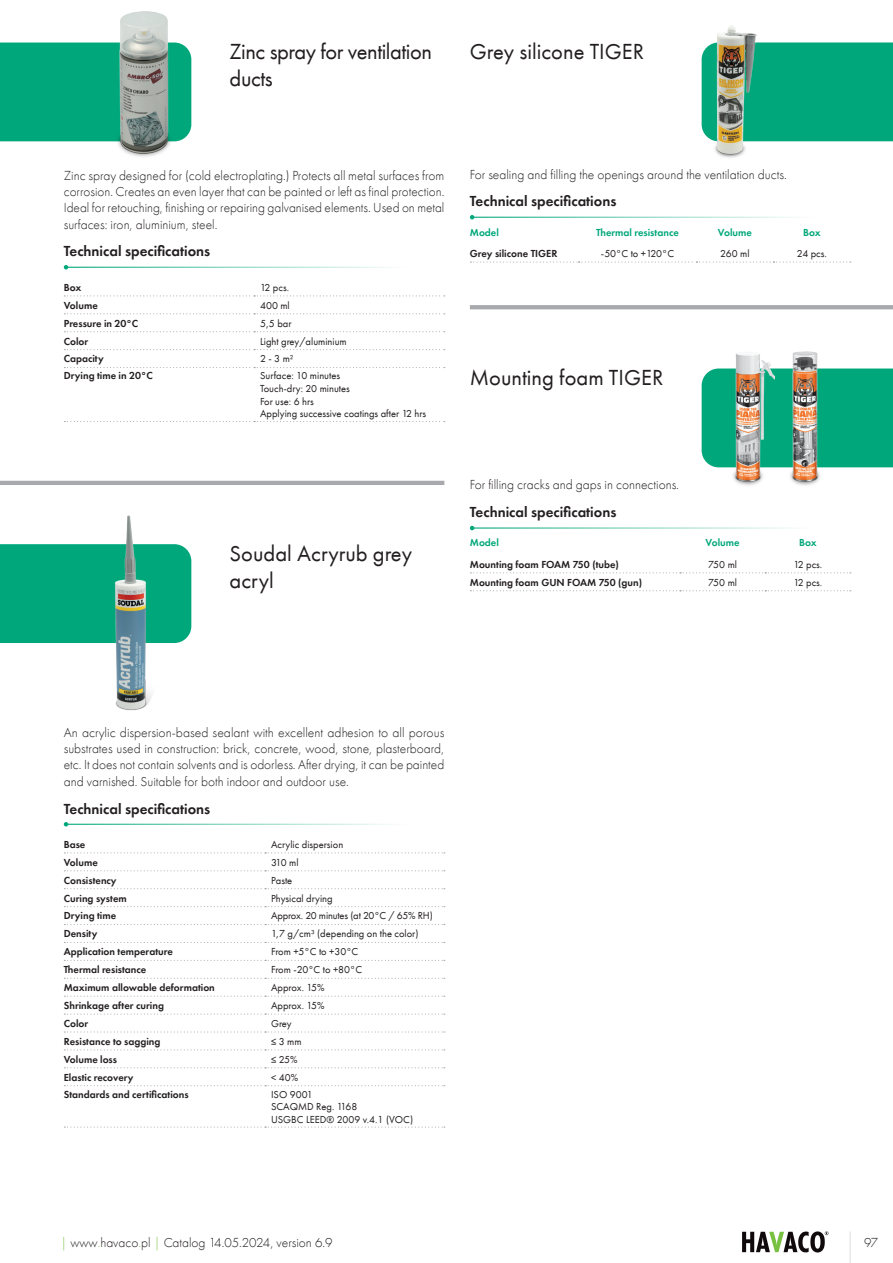
<style>
.page{position:relative;width:893px;height:1263px;background:#fff}
.page>*{position:absolute;margin:0;border:0;box-sizing:border-box;transform-origin:0 0}
.grupa_produktu{font:22.5px/27px "Futura PT Book";color:#231f20}
.grupa_produktu-2{font:22.5px/27px "Futura PT Book";letter-spacing:-.02em;color:#231f20}
.sekcja{font:15px "Futura PT Demi";color:#231f20}
.std_z_odstepem_po{font:13.5px/16.2px "Futura PT Light";color:#231f20;text-align:justify}
.styl_komórka_dane_tech{font:10.5px "Futura PT Book";color:#231f20}
.styl_kolumna_lewa{font:10.5px "Futura PT Demi";color:#231f20}
.styl_naglowek_tab_dane_tech{font:10.5px "Futura PT Demi";color:#00a77a}
.s1{color:#79c142}
</style>
<div class="page">
<hr style="left:0;top:481px;width:444px;height:4px;background:#a8a9ad">
<hr style="left:470px;top:305px;width:423px;height:4px;background:#a8a9ad">
<div style="left:0;top:43px;width:191px;height:98px;background:#00a77a"></div>
<svg style="left:64px;top:295px;width:381px;height:1px"></svg>
<svg style="left:64px;top:313px;width:381px;height:1px"></svg>
<svg style="left:64px;top:331px;width:381px;height:1px"></svg>
<svg style="left:64px;top:349px;width:381px;height:1px"></svg>
<svg style="left:64px;top:367px;width:381px;height:1px"></svg>
<svg style="left:64px;top:421px;width:381px;height:1px"></svg>
<hr style="left:66px;top:267px;width:378px;height:1px;background:#00a77a">
<svg style="left:64px;top:265px;width:4px;height:4px"></svg>
<img style="left:115px;top:11px;width:59px;height:146px">
<div style="left:0;top:544px;width:191px;height:99px;background:#00a77a"></div>
<svg style="left:64px;top:852px;width:381px;height:1px"></svg>
<svg style="left:64px;top:870px;width:381px;height:1px"></svg>
<svg style="left:64px;top:888px;width:381px;height:1px"></svg>
<svg style="left:64px;top:906px;width:381px;height:1px"></svg>
<svg style="left:64px;top:924px;width:381px;height:1px"></svg>
<svg style="left:64px;top:942px;width:381px;height:1px"></svg>
<svg style="left:64px;top:960px;width:381px;height:1px"></svg>
<svg style="left:64px;top:978px;width:381px;height:1px"></svg>
<svg style="left:64px;top:996px;width:381px;height:1px"></svg>
<svg style="left:64px;top:1013px;width:381px;height:2px"></svg>
<svg style="left:64px;top:1031px;width:381px;height:1px"></svg>
<svg style="left:64px;top:1049px;width:381px;height:1px"></svg>
<svg style="left:64px;top:1067px;width:381px;height:1px"></svg>
<svg style="left:64px;top:1085px;width:381px;height:1px"></svg>
<svg style="left:64px;top:1126px;width:381px;height:1px"></svg>
<hr style="left:66px;top:824px;width:378px;height:1px;background:#00a77a">
<svg style="left:64px;top:822px;width:4px;height:4px"></svg>
<div style="left:702px;top:42px;width:191px;height:99px;background:#00a77a"></div>
<svg style="left:470px;top:261px;width:381px;height:2px"></svg>
<hr style="left:472px;top:217px;width:378px;height:1px;background:#00a77a">
<svg style="left:470px;top:215px;width:4px;height:4px"></svg>
<div style="left:702px;top:368px;width:191px;height:99px;background:#00a77a"></div>
<svg style="left:470px;top:572px;width:381px;height:1px"></svg>
<svg style="left:470px;top:590px;width:381px;height:1px"></svg>
<hr style="left:472px;top:527px;width:378px;height:2px;background:#00a77a">
<svg style="left:470px;top:526px;width:4px;height:4px"></svg>
<img style="left:115px;top:515px;width:42px;height:195px">
<img style="left:787px;top:352px;width:36px;height:134px">
<img style="left:730px;top:353px;width:45px;height:133px">
<img style="left:712px;top:26px;width:45px;height:132px">
<hr style="left:850px;top:1231px;width:1px;height:32px;background:#a8a9ad">
<svg style="left:742px;top:1231px;width:86px;height:21px"></svg>
<p class="grupa_produktu-2" style="left:230px;top:38px;width:204px">Zinc spray for ventilation ducts</p>
<p class="grupa_produktu" style="left:470px;top:38px;width:176px">Grey silicone TIGER</p>
<p class="std_z_odstepem_po" style="left:64px;top:167px;width:382px">Zinc spray designed for (cold electroplating.) Protects all metal surfaces from corrosion. Creates an even layer that can be painted or left as final protection.<br>Ideal for retouching, finishing or repairing galvanised elements. Used on metal surfaces: iron, aluminium, steel.</p>
<p class="sekcja" style="left:64px;top:242px;width:148px">Technical specifications</p>
<p class="styl_kolumna_lewa" style="left:64px;top:281px;width:19px">Box</p>
<p class="styl_komórka_dane_tech" style="left:260px;top:281px;width:31px">12 pcs.</p>
<p class="styl_kolumna_lewa" style="left:64px;top:299px;width:36px">Volume</p>
<p class="styl_komórka_dane_tech" style="left:260px;top:299px;width:31px">400 ml</p>
<p class="styl_kolumna_lewa" style="left:64px;top:316px;width:76px">Pressure in 20°C</p>
<p class="styl_komórka_dane_tech" style="left:260px;top:317px;width:33px">5,5 bar</p>
<p class="styl_kolumna_lewa" style="left:64px;top:334px;width:26px">Color</p>
<p class="styl_komórka_dane_tech" style="left:260px;top:335px;width:88px">Light grey/aluminium</p>
<p class="styl_kolumna_lewa" style="left:64px;top:352px;width:41px">Capacity</p>
<p class="styl_komórka_dane_tech" style="left:260px;top:353px;width:35px">2 - 3 m²</p>
<p class="styl_kolumna_lewa" style="left:64px;top:369px;width:90px">Drying time in 20°C</p>
<p class="styl_komórka_dane_tech" style="left:260px;top:370px;width:82px">Surface: 10 minutes</p>
<p class="styl_komórka_dane_tech" style="left:260px;top:382px;width:91px">Touch-dry: 20 minutes</p>
<p class="styl_komórka_dane_tech" style="left:260px;top:395px;width:55px">For use: 6 hrs</p>
<p class="styl_komórka_dane_tech" style="left:260px;top:407px;width:168px">Applying successive coatings after 12 hrs</p>
<p class="grupa_produktu" style="left:230px;top:539px;width:184px">Soudal Acryrub grey acryl</p>
<p class="std_z_odstepem_po" style="left:470px;top:166px;width:318px">For sealing and filling the openings around the ventilation ducts.</p>
<p class="sekcja" style="left:470px;top:192px;width:148px">Technical specifications</p>
<p class="styl_naglowek_tab_dane_tech" style="left:470px;top:226px;width:31px">Model</p>
<p class="styl_naglowek_tab_dane_tech" style="left:596px;top:226px;width:84px">Thermal resistance</p>
<p class="styl_naglowek_tab_dane_tech" style="left:718px;top:226px;width:36px">Volume</p>
<p class="styl_naglowek_tab_dane_tech" style="left:803px;top:226px;width:19px">Box</p>
<p class="styl_kolumna_lewa" style="left:470px;top:247px;width:89px">Grey silicone TIGER</p>
<p class="styl_komórka_dane_tech" style="left:601px;top:247px;width:75px">-50°C to +120°C</p>
<p class="styl_komórka_dane_tech" style="left:720px;top:247px;width:31px">260 ml</p>
<p class="styl_komórka_dane_tech" style="left:797px;top:247px;width:32px">24 pcs.</p>
<p class="grupa_produktu" style="left:470px;top:364px;width:195px">Mounting foam TIGER</p>
<p class="std_z_odstepem_po" style="left:470px;top:477px;width:211px">For filling cracks and gaps in connections.</p>
<p class="sekcja" style="left:470px;top:503px;width:148px">Technical specifications</p>
<p class="styl_naglowek_tab_dane_tech" style="left:470px;top:536px;width:31px">Model</p>
<p class="styl_naglowek_tab_dane_tech" style="left:706px;top:536px;width:36px">Volume</p>
<p class="styl_naglowek_tab_dane_tech" style="left:799px;top:536px;width:19px">Box</p>
<p class="styl_kolumna_lewa" style="left:470px;top:558px;width:151px">Mounting foam FOAM 750 (tube)</p>
<p class="styl_komórka_dane_tech" style="left:708px;top:558px;width:30px">750 ml</p>
<p class="styl_komórka_dane_tech" style="left:793px;top:558px;width:31px">12 pcs.</p>
<p class="styl_kolumna_lewa" style="left:470px;top:576px;width:174px">Mounting foam GUN FOAM 750 (gun)</p>
<p class="styl_komórka_dane_tech" style="left:708px;top:576px;width:30px">750 ml</p>
<p class="styl_komórka_dane_tech" style="left:793px;top:576px;width:31px">12 pcs.</p>
<p class="std_z_odstepem_po" style="left:64px;top:724px;width:382px">An acrylic dispersion-based sealant with excellent adhesion to all porous substrates used in construction: brick, concrete, wood, stone, plasterboard, etc. It does not contain solvents and is odorless. After drying, it can be painted and varnished. Suitable for both indoor and outdoor use.</p>
<p class="sekcja" style="left:64px;top:799px;width:148px">Technical specifications</p>
<p class="styl_kolumna_lewa" style="left:64px;top:838px;width:23px">Base</p>
<p class="styl_komórka_dane_tech" style="left:271px;top:838px;width:74px">Acrylic dispersion</p>
<p class="styl_kolumna_lewa" style="left:64px;top:856px;width:36px">Volume</p>
<p class="styl_komórka_dane_tech" style="left:271px;top:856px;width:29px">310 ml</p>
<p class="styl_kolumna_lewa" style="left:64px;top:873px;width:54px">Consistency</p>
<p class="styl_komórka_dane_tech" style="left:271px;top:874px;width:23px">Paste</p>
<p class="styl_kolumna_lewa" style="left:64px;top:891px;width:65px">Curing system</p>
<p class="styl_komórka_dane_tech" style="left:271px;top:892px;width:63px">Physical drying</p>
<p class="styl_kolumna_lewa" style="left:64px;top:909px;width:54px">Drying time</p>
<p class="styl_komórka_dane_tech" style="left:271px;top:910px;width:163px">Approx. 20 minutes (at 20°C / 65% RH)</p>
<p class="styl_kolumna_lewa" style="left:64px;top:927px;width:35px">Density</p>
<p class="styl_komórka_dane_tech" style="left:271px;top:928px;width:149px">1,7 g/cm³ (depending on the color)</p>
<p class="styl_kolumna_lewa" style="left:64px;top:945px;width:111px">Application temperature</p>
<p class="styl_komórka_dane_tech" style="left:271px;top:945px;width:89px">From +5°C to +30°C</p>
<p class="styl_kolumna_lewa" style="left:64px;top:963px;width:84px">Thermal resistance</p>
<p class="styl_komórka_dane_tech" style="left:271px;top:963px;width:93px">From -20°C to +80°C</p>
<p class="styl_kolumna_lewa" style="left:64px;top:981px;width:153px">Maximum allowable deformation</p>
<p class="styl_komórka_dane_tech" style="left:271px;top:981px;width:55px">Approx. 15%</p>
<p class="styl_kolumna_lewa" style="left:64px;top:999px;width:102px">Shrinkage after curing</p>
<p class="styl_komórka_dane_tech" style="left:271px;top:999px;width:55px">Approx. 15%</p>
<p class="styl_kolumna_lewa" style="left:64px;top:1017px;width:26px">Color</p>
<p class="styl_komórka_dane_tech" style="left:271px;top:1017px;width:22px">Grey</p>
<p class="styl_kolumna_lewa" style="left:64px;top:1035px;width:98px">Resistance to sagging</p>
<p class="styl_komórka_dane_tech" style="left:271px;top:1035px;width:32px">≤ 3 mm</p>
<p class="styl_kolumna_lewa" style="left:64px;top:1052px;width:55px">Volume loss</p>
<p class="styl_komórka_dane_tech" style="left:271px;top:1053px;width:28px">≤ 25%</p>
<p class="styl_kolumna_lewa" style="left:64px;top:1070px;width:71px">Elastic recovery</p>
<p class="styl_komórka_dane_tech" style="left:271px;top:1071px;width:29px">&lt; 40%</p>
<p class="styl_kolumna_lewa" style="left:64px;top:1087px;width:126px">Standards and certifications</p>
<p class="styl_komórka_dane_tech" style="left:271px;top:1088px;width:43px">ISO 9001</p>
<p class="styl_komórka_dane_tech" style="left:271px;top:1100px;width:88px">SCAQMD Reg. 1168</p>
<p class="styl_komórka_dane_tech" style="left:271px;top:1113px;width:144px">USGBC LEED® 2009 v.4.1 (VOC)</p>
<p class="std_z_odstepem_po" style="left:61px;top:1234px;width:274px"><span class="s1">|</span> www<span class="s1">.</span>havaco<span class="s1">.</span>pl <span class="s1">|</span> Catalog 14.05.2024, version 6.9</p>
<p class="std_z_odstepem_po" style="left:864px;top:1234px;width:16px">97</p>
</div>
